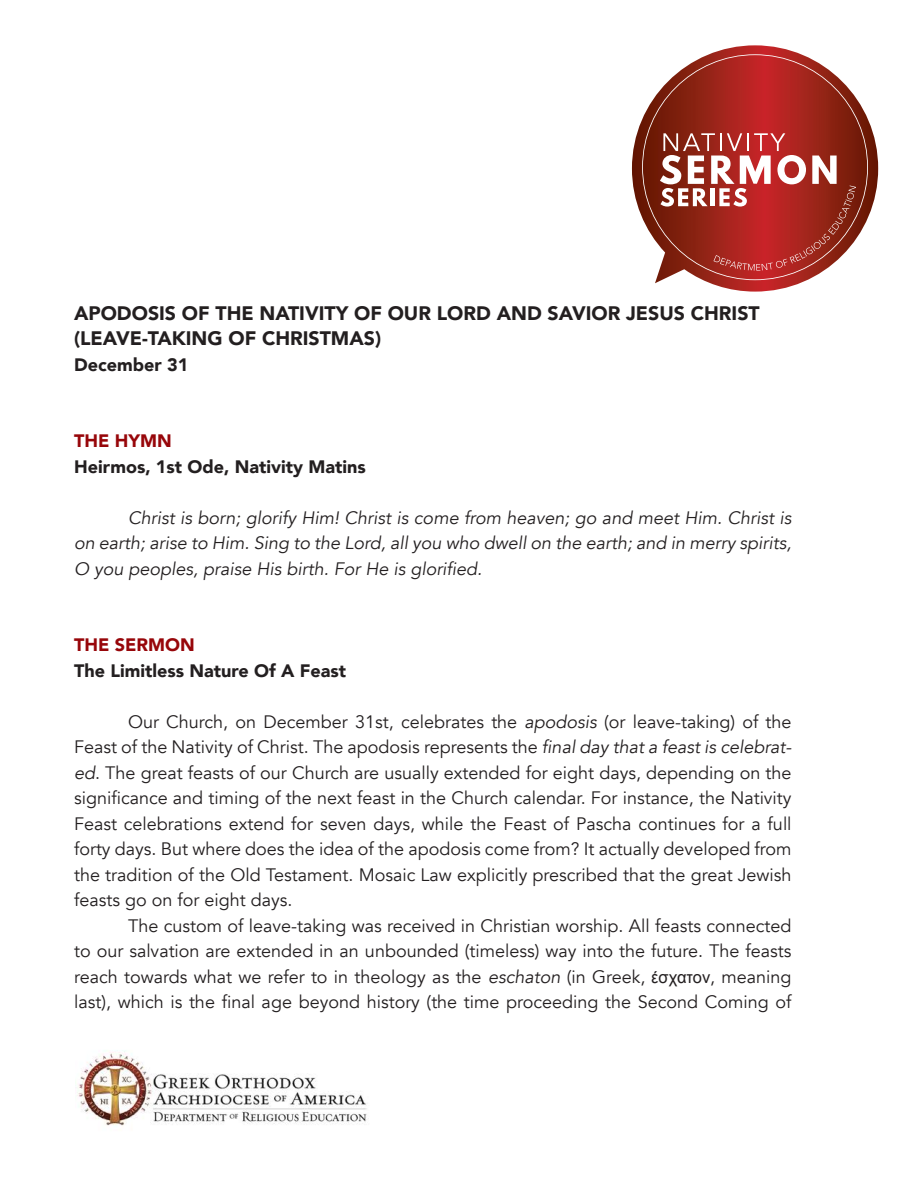
<style>
.page{position:relative;width:918px;height:1188px;background:#fff}
.page>*{position:absolute;margin:0;border:0;box-sizing:border-box;transform-origin:0 0}
.t1{font:900 19.5px "Avenir";color:#231f20}
.t2{font:18px/25.5px "Avenir";color:#231f20;text-align:justify}
.t3{font:italic 18px/25.5px "Avenir";color:#231f20;text-align:justify}
.t4{font:900 18px "Avenir";color:#231f20}
.t5{font:900 18px "Avenir";color:#97060a}
.s1{font-style:italic}
.s2{font-family:"Arial";font-size:16.5px}
</style>
<div class="page">
<img style="left:77px;top:1050px;width:290px;height:76px">
<svg style="left:632px;top:45px;width:246px;height:247px"></svg>
<svg style="left:642px;top:54px;width:226px;height:226px"></svg>
<svg style="left:660px;top:133px;width:196px;height:138px"></svg>
<p class="t1" style="left:74px;top:296px;width:687px">APODOSIS OF THE NATIVITY OF OUR LORD AND SAVIOR JESUS CHRIST</p>
<p class="t1" style="left:74px;top:322px;width:309px">(LEAVE-TAKING OF CHRISTMAS)</p>
<p class="t4" style="left:74px;top:349px;width:116px">December 31</p>
<p class="t5" style="left:74px;top:426px;width:99px">THE HYMN</p>
<p class="t4" style="left:74px;top:451px;width:293px">Heirmos, 1st Ode, Nativity Matins</p>
<p class="t3" style="left:74px;top:505px;width:719px;text-indent:54px">Christ is born; glorify Him! Christ is come from heaven; go and meet Him. Christ is on earth; arise to Him. Sing to the Lord, all you who dwell on the earth; and in merry spirits, O you peoples, praise His birth. For He is glorified.</p>
<p class="t5" style="left:74px;top:630px;width:122px">THE SERMON</p>
<p class="t4" style="left:74px;top:655px;width:273px">The Limitless Nature Of A Feast</p>
<p class="t2" style="left:74px;top:709px;width:719px;text-indent:54px">Our Church, on December 31st, celebrates the <span class="s1">apodosis</span> (or leave-taking) of the Feast of the Nativity of Christ. The apodosis represents the <span class="s1">final day that a feast is celebrat&shy;ed</span>. The great feasts of our Church are usually extended for eight days, depending on the significance and timing of the next feast in the Church calendar. For instance, the Nativity Feast celebrations extend for seven days, while the Feast of Pascha continues for a full forty days. But where does the idea of the apodosis come from? It actually developed from the tradition of the Old Testament. Mosaic Law explicitly prescribed that the great Jewish feasts go on for eight days.</p>
<p class="t2" style="left:74px;top:913px;width:719px;text-indent:54px">The custom of leave-taking was received in Christian worship. All feasts connected to our salvation are extended in an unbounded (timeless) way into the future. The feasts reach towards what we refer to in theology as the <span class="s1">eschaton</span> (in Greek, <span class="s2">έσχατον</span>, meaning last), which is the final age beyond history (the time proceeding the Second Coming of</p>
</div>
